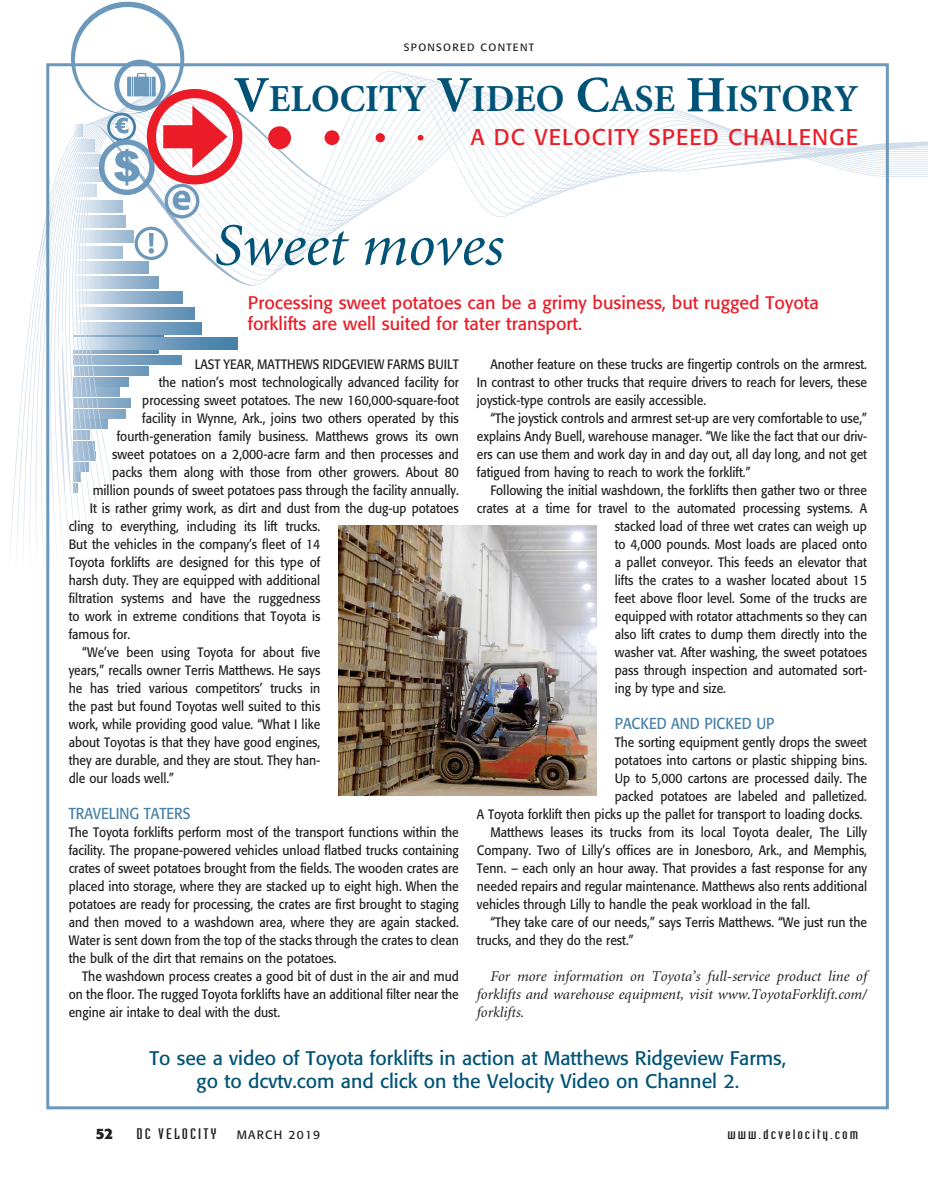
<style>
.page{position:relative;width:935px;height:1181px;background:#fff}
.page>*{position:absolute;margin:0;border:0;box-sizing:border-box;transform-origin:0 0}
.t1{font:italic 60px "Minion";color:#005376}
.t2{font:700 38.25px "Minion";color:#005376}
.t3{font:22.5px "Formata";letter-spacing:.05em;color:#eb1c27}
.t4{font:19.5px/23.4px "Formata";color:#005376;text-align:center}
.t5{font:18px/21.6px "Formata";color:#eb1c27}
.t6{font:15.75px "Formata";color:#4580a8;scale:.9 1}
.t7{font:italic 15px/18px "Minion";color:#231f20;text-align:justify}
.t8{font:15px "Industria Solid";letter-spacing:.1em;color:#231f20;scale:1.4 1}
.t9{font:700 15px "Formata";color:#231f20}
.t10{font:13.5px/18px "Formata";color:#231f20;text-align:justify;scale:.9 1}
.t11{font:13.5px "Industria Solid";letter-spacing:.1em;color:#231f20;scale:1.4 1}
.t12{font:12px "Formata";letter-spacing:.1em;color:#231f20}
.t13{font:10.5px "Formata";letter-spacing:.125em;color:#231f20}
.s1{font-size:51px}
</style>
<div class="page">
<svg style="left:340px;top:92px;width:587px;height:167px"></svg>
<div style="left:375px;top:133px;width:10px;height:9px;background:#eb1c27;border-radius:50%"></div>
<svg style="left:417px;top:135px;width:6px;height:6px"></svg>
<img style="left:338px;top:525px;width:258px;height:270px">
<svg style="left:10px;top:1px;width:330px;height:576px"></svg>
<p class="t13" style="left:404px;top:41px;width:132px">SPONSORED CONTENT</p>
<h2 class="t2" style="left:234px;top:80px;width:625px"><span class="s1">V</span>ELOCITY <span class="s1">V</span>IDEO <span class="s1">C</span>ASE <span class="s1">H</span>ISTORY</h2>
<h3 class="t3" style="left:471px;top:123px;width:389px">A DC VELOCITY SPEED CHALLENGE</h3>
<h1 class="t1" style="left:214px;top:216px;width:291px">Sweet moves</h1>
<h3 class="t5" style="left:248px;top:291px;width:572px">Processing sweet potatoes can be a grimy business, but rugged Toyota forklifts are well suited for tater transport.</h3>
<p class="t10" style="left:195px;top:355px;width:295px">LAST YEAR, MATTHEWS RIDGEVIEW FARMS BUILT</p>
<p class="t10" style="left:159px;top:373px;width:335px">the nation’s most technologically advanced facility for</p>
<p class="t10" style="left:142px;top:391px;width:353px">processing sweet potatoes. The new 160,000-square-foot</p>
<p class="t10" style="left:142px;top:409px;width:353px">facility in Wynne, Ark., joins two others operated by this</p>
<p class="t10" style="left:117px;top:427px;width:381px">fourth-generation family business. Matthews grows its own</p>
<p class="t10" style="left:112px;top:445px;width:387px">sweet potatoes on a 2,000-acre farm and then processes and</p>
<p class="t10" style="left:112px;top:463px;width:386px">packs them along with those from other growers. About 80</p>
<p class="t10" style="left:93px;top:481px;width:408px">million pounds of sweet potatoes pass through the facility annually.</p>
<p class="t10" style="left:90px;top:499px;width:411px">It is rather grimy work, as dirt and dust from the dug-up potatoes</p>
<p class="t10" style="left:69px;top:517px;width:281px">cling to everything, including its lift trucks.</p>
<p class="t10" style="left:69px;top:535px;width:281px">But the vehicles in the company’s fleet of 14</p>
<p class="t10" style="left:69px;top:553px;width:281px">Toyota forklifts are designed for this type of</p>
<p class="t10" style="left:69px;top:571px;width:281px">harsh duty. They are equipped with additional</p>
<p class="t10" style="left:69px;top:589px;width:281px">filtration systems and have the ruggedness</p>
<p class="t10" style="left:69px;top:607px;width:281px">to work in extreme conditions that Toyota is</p>
<p class="t10" style="left:69px;top:625px;width:70px">famous for.</p>
<p class="t10" style="left:82px;top:643px;width:266px">“We’ve been using Toyota for about five</p>
<p class="t10" style="left:69px;top:661px;width:281px">years,” recalls owner Terris Matthews. He says</p>
<p class="t10" style="left:69px;top:679px;width:281px">he has tried various competitors’ trucks in</p>
<p class="t10" style="left:69px;top:697px;width:281px">the past but found Toyotas well suited to this</p>
<p class="t10" style="left:69px;top:715px;width:281px">work, while providing good value. “What I like</p>
<p class="t10" style="left:69px;top:733px;width:281px">about Toyotas is that they have good engines,</p>
<p class="t10" style="left:69px;top:751px;width:281px">they are durable, and they are stout. They han-</p>
<p class="t10" style="left:69px;top:769px;width:119px">dle our loads well.”</p>
<p class="t6" style="left:69px;top:804px;width:137px">TRAVELING TATERS</p>
<p class="t10" style="left:69px;top:823px;width:435px">The Toyota forklifts perform most of the transport functions within the facility. The propane-powered vehicles unload flatbed trucks containing crates of sweet potatoes brought from the fields. The wooden crates are placed into storage, where they are stacked up to eight high. When the potatoes are ready for processing, the crates are first brought to staging and then moved to a washdown area, where they are again stacked.<br>Water is sent down from the top of the stacks through the crates to clean the bulk of the dirt that remains on the potatoes.</p>
<p class="t10" style="left:69px;top:967px;width:435px;text-indent:13px">The washdown process creates a good bit of dust in the air and mud on the floor. The rugged Toyota forklifts have an additional filter near the engine air intake to deal with the dust.</p>
<p class="t10" style="left:477px;top:355px;width:435px;text-indent:13px">Another feature on these trucks are fingertip controls on the armrest.<br>In contrast to other trucks that require drivers to reach for levers, these joystick-type controls are easily accessible.</p>
<p class="t10" style="left:477px;top:409px;width:435px;text-indent:13px">“The joystick controls and armrest set-up are very comfortable to use,” explains Andy Buell, warehouse manager. “We like the fact that our driv&shy;ers can use them and work day in and day out, all day long, and not get fatigued from having to reach to work the forklift.”</p>
<p class="t10" style="left:490px;top:481px;width:420px">Following the initial washdown, the forklifts then gather two or three</p>
<p class="t10" style="left:477px;top:499px;width:435px">crates at a time for travel to the automated processing systems. A</p>
<p class="t10" style="left:614px;top:517px;width:282px">stacked load of three wet crates can weigh up</p>
<p class="t10" style="left:614px;top:535px;width:282px">to 4,000 pounds. Most loads are placed onto</p>
<p class="t10" style="left:614px;top:553px;width:282px">a pallet conveyor. This feeds an elevator that</p>
<p class="t10" style="left:614px;top:571px;width:282px">lifts the crates to a washer located about 15</p>
<p class="t10" style="left:614px;top:589px;width:282px">feet above floor level. Some of the trucks are</p>
<p class="t10" style="left:614px;top:607px;width:282px">equipped with rotator attachments so they can</p>
<p class="t10" style="left:614px;top:625px;width:282px">also lift crates to dump them directly into the</p>
<p class="t10" style="left:614px;top:643px;width:282px">washer vat. After washing, the sweet potatoes</p>
<p class="t10" style="left:614px;top:661px;width:282px">pass through inspection and automated sort-</p>
<p class="t10" style="left:614px;top:679px;width:125px">ing by type and size.</p>
<p class="t6" style="left:614px;top:714px;width:179px">PACKED AND PICKED UP</p>
<p class="t10" style="left:614px;top:733px;width:282px">The sorting equipment gently drops the sweet</p>
<p class="t10" style="left:614px;top:751px;width:282px">potatoes into cartons or plastic shipping bins.</p>
<p class="t10" style="left:614px;top:769px;width:282px">Up to 5,000 cartons are processed daily. The</p>
<p class="t10" style="left:614px;top:787px;width:282px">packed potatoes are labeled and palletized.</p>
<p class="t10" style="left:477px;top:805px;width:430px">A Toyota forklift then picks up the pallet for transport to loading docks.</p>
<p class="t10" style="left:490px;top:823px;width:420px">Matthews leases its trucks from its local Toyota dealer, The Lilly</p>
<p class="t10" style="left:477px;top:841px;width:435px">Company. Two of Lilly’s offices are in Jonesboro, Ark., and Memphis,</p>
<p class="t10" style="left:477px;top:859px;width:435px">Tenn. – each only an hour away. That provides a fast response for any</p>
<p class="t10" style="left:477px;top:877px;width:435px">needed repairs and regular maintenance. Matthews also rents additional</p>
<p class="t10" style="left:477px;top:895px;width:372px">vehicles through Lilly to handle the peak workload in the fall.</p>
<p class="t10" style="left:490px;top:913px;width:420px">“They take care of our needs,” says Terris Matthews. “We just run the</p>
<p class="t10" style="left:477px;top:931px;width:176px">trucks, and they do the rest.”</p>
<p class="t7" style="left:477px;top:968px;width:392px;text-indent:14px">For more information on Toyota’s full-service product line of forklifts and warehouse equipment, visit www.ToyotaForklift.com/ forklifts.</p>
<h3 class="t4" style="left:149px;top:1046px;width:638px">To see a video of Toyota forklifts in action at Matthews Ridgeview Farms, go to dcvtv.com and click on the Velocity Video on Channel 2.</h3>
<p class="t9" style="left:96px;top:1124px;width:19px">52</p>
<p class="t8" style="left:136px;top:1125px;width:59px">DC VELOCITY</p>
<p class="t12" style="left:237px;top:1127px;width:85px">MARCH 2019</p>
<p class="t11" style="left:727px;top:1126px;width:95px">www.dcvelocity.com</p>
</div>
